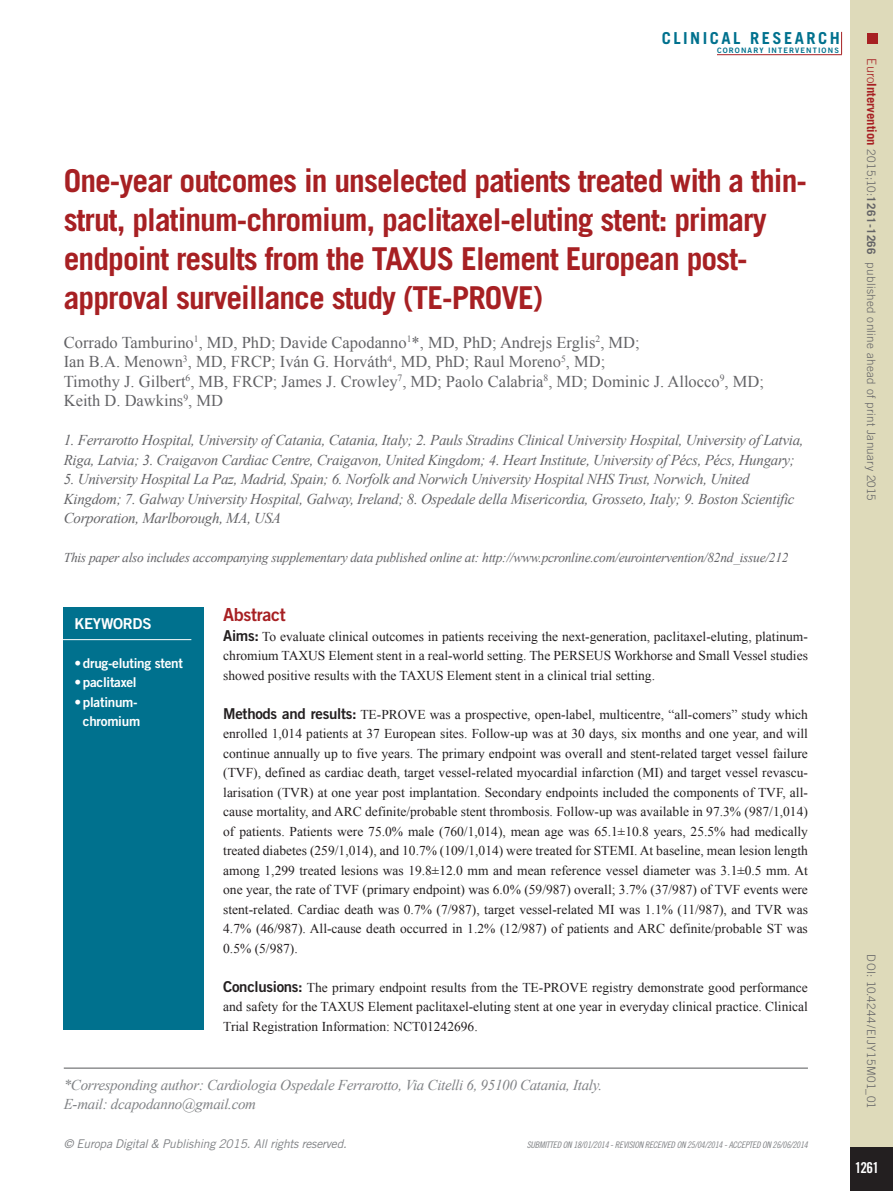
<style>
.page{position:relative;width:893px;height:1191px;background:#fff}
.page>*{position:absolute;margin:0;border:0;box-sizing:border-box;transform-origin:0 0}
.t1{font:700 31.5px/39px "Trade Gothic LT Std";letter-spacing:-.03em;color:#a72023}
.t2{font:18px "Trade Gothic LT Std Bd 2";letter-spacing:-.02em;color:#a72023}
.t3{font:16.5px/19.5px "Times New Roman";color:#636366}
.t4{font:700 16.5px "Trade Gothic LT Std";letter-spacing:.15em;color:#00718e}
.t5{font:italic 15px/19.5px "Times New Roman";letter-spacing:-.02em;color:#636366}
.t6{font:italic 15px/19.5px "Times New Roman";letter-spacing:-.02em;color:#808285}
.t7{font:15px "Trade Gothic LT Std Bd 2";letter-spacing:-.02em;color:#fff}
.t8{font:15px "Trade Gothic LT Std Bd Cn 20";color:#fff}
.t9{font:13.5px/19.5px "Times New Roman";color:#231f20;text-align:justify}
.t10{font:italic 13.5px "Times New Roman";letter-spacing:-.02em;color:#636366}
.t11{font:13.5px/19.5px "Trade Gothic LT Std Bd 2";letter-spacing:-.02em;color:#fff;text-align:right}
.t12{font:italic 12px "Trade Gothic LT Std";letter-spacing:-.02em;color:#808285}
.t13{font:300 11.7px "Trade Gothic LT Std";letter-spacing:.03em;color:#636366}
.t14{font:9px "Trade Gothic LT Std Cn 18 Obl";letter-spacing:-.02em;color:#808285}
.t15{font:7.5px "Trade Gothic LT Std Bd 2";letter-spacing:.15em;color:#00718e}
.s1{font-family:"Trade Gothic LT Std Bd 2";font-size:15px}
.s2{font-size:12.75px;color:#a72023}
.s3{font-weight:700;font-size:12.75px;color:#a72023}
.s4{font-weight:700}
</style>
<div class="page">
<div style="left:850px;top:0;width:43px;height:1191px;background:#dedaba"></div>
<hr style="left:717px;top:54px;width:125px;height:1px;background:#a72023">
<svg style="left:841px;top:32px;width:1px;height:22px"></svg>
<div style="left:850px;top:1147px;width:43px;height:44px;background:#231f20"></div>
<div style="left:867px;top:34px;width:11px;height:10px;background:#a72023"></div>
<hr style="left:64px;top:1067px;width:744px;height:1px;background:#57585a">
<div style="left:64px;top:607px;width:140px;height:422px;background:#00718e"></div>
<hr style="left:62px;top:639px;width:129px;height:1px;background:#fff">
<p class="t4" style="left:662px;top:28px;width:180px">CLINICAL RESEARCH</p>
<p class="t15" style="left:717px;top:45px;width:123px">CORONARY INTERVENTIONS</p>
<h1 class="t1" style="left:64px;top:161px;width:745px">One-year outcomes in unselected patients treated with a thin&shy;strut, platinum-chromium, paclitaxel-eluting stent: primary endpoint results from the TAXUS Element European post&shy;approval surveillance study (TE-PROVE)</h1>
<p class="t3" style="left:64px;top:332px;width:702px">Corrado Tamburino<sup>1</sup>, MD, PhD; Davide Capodanno<sup>1</sup>*, MD, PhD; Andrejs Erglis<sup>2</sup>, MD;<br>Ian B.A. Menown<sup>3</sup>, MD, FRCP; Iván G. Horváth<sup>4</sup>, MD, PhD; Raul Moreno<sup>5</sup>, MD;<br>Timothy J. Gilbert<sup>6</sup>, MB, FRCP; James J. Crowley<sup>7</sup>, MD; Paolo Calabria<sup>8</sup>, MD; Dominic J. Allocco<sup>9</sup>, MD; Keith D. Dawkins<sup>9</sup>, MD</p>
<p class="t5" style="left:64px;top:430px;width:741px">1. Ferrarotto Hospital, University of Catania, Catania, Italy; 2. Pauls Stradins Clinical University Hospital, University of Latvia,<br>Riga, Latvia; 3. Craigavon Cardiac Centre, Craigavon, United Kingdom; 4. Heart Institute, University of Pécs, Pécs, Hungary;</p>
<p class="t5" style="left:64px;top:469px;width:732px">5. University Hospital La Paz, Madrid, Spain; 6. Norfolk and Norwich University Hospital NHS Trust, Norwich, United<br>Kingdom; 7. Galway University Hospital, Galway, Ireland; 8. Ospedale della Misericordia, Grosseto, Italy; 9. Boston Scientific<br>Corporation, Marlborough, MA, USA</p>
<p class="t10" style="left:64px;top:548px;width:726px">This paper also includes accompanying supplementary data published online at: http://www.pcronline.com/eurointervention/82nd_issue/212</p>
<p class="t7" style="left:74px;top:614px;width:79px">KEYWORDS</p>
<p class="t11" style="left:74px;top:653px;width:110px">•drug-eluting stent</p>
<p class="t11" style="left:74px;top:672px;width:64px">•paclitaxel</p>
<p class="t11" style="left:74px;top:692px;width:67px">•platinum&shy;chromium</p>
<h2 class="t2" style="left:223px;top:603px;width:64px">Abstract</h2>
<p class="t9" style="left:223px;top:626px;width:586px"><span class="s1">Aims:</span> To evaluate clinical outcomes in patients receiving the next-generation, paclitaxel-eluting, platinum&shy;chromium TAXUS Element stent in a real-world setting. The PERSEUS Workhorse and Small Vessel studies showed positive results with the TAXUS Element stent in a clinical trial setting.</p>
<p class="t9" style="left:223px;top:704px;width:586px"><span class="s1">Methods and results:</span> TE-PROVE was a prospective, open-label, multicentre, “all-comers” study which enrolled 1,014 patients at 37 European sites. Follow-up was at 30 days, six months and one year, and will continue annually up to five years. The primary endpoint was overall and stent-related target vessel failure (TVF), defined as cardiac death, target vessel-related myocardial infarction (MI) and target vessel revascu&shy;larisation (TVR) at one year post implantation. Secondary endpoints included the components of TVF, all&shy;cause mortality, and ARC definite/probable stent thrombosis. Follow-up was available in 97.3% (987/1,014) of patients. Patients were 75.0% male (760/1,014), mean age was 65.1±10.8 years, 25.5% had medically treated diabetes (259/1,014), and 10.7% (109/1,014) were treated for STEMI. At baseline, mean lesion length among 1,299 treated lesions was 19.8±12.0 mm and mean reference vessel diameter was 3.1±0.5 mm. At one year, the rate of TVF (primary endpoint) was 6.0% (59/987) overall; 3.7% (37/987) of TVF events were stent-related. Cardiac death was 0.7% (7/987), target vessel-related MI was 1.1% (11/987), and TVR was 4.7% (46/987). All-cause death occurred in 1.2% (12/987) of patients and ARC definite/probable ST was 0.5% (5/987).</p>
<p class="t9" style="left:223px;top:977px;width:586px"><span class="s1">Conclusions:</span> The primary endpoint results from the TE-PROVE registry demonstrate good performance and safety for the TAXUS Element paclitaxel-eluting stent at one year in everyday clinical practice. Clinical Trial Registration Information: NCT01242696.</p>
<p class="t6" style="left:64px;top:1074px;width:540px">*Corresponding author: Cardiologia Ospedale Ferrarotto, Via Citelli 6, 95100 Catania, Italy.<br>E-mail: dcapodanno@gmail.com</p>
<p class="t12" style="left:64px;top:1137px;width:285px">© Europa Digital &amp; Publishing 2015. All rights reserved.</p>
<p class="t14" style="left:527px;top:1139px;width:283px">SUBMITTED ON 18/01/2014 - REVISION RECEIVED ON 25/04/2014 - ACCEPTED ON 26/06/2014</p>
<p class="t13" style="left:878px;top:58px;width:444px;rotate:90deg"><span class="s2">Euro</span><span class="s3">Intervention</span> 2015;10:<span class="s4">1261-1266</span> published online ahead of print January 2015</p>
<p class="t13" style="left:878px;top:954px;width:156px;rotate:90deg">DOI: 10.4244/EIJY15M01_01</p>
<p class="t8" style="left:855px;top:1158px;width:26px">1261</p>
</div>
